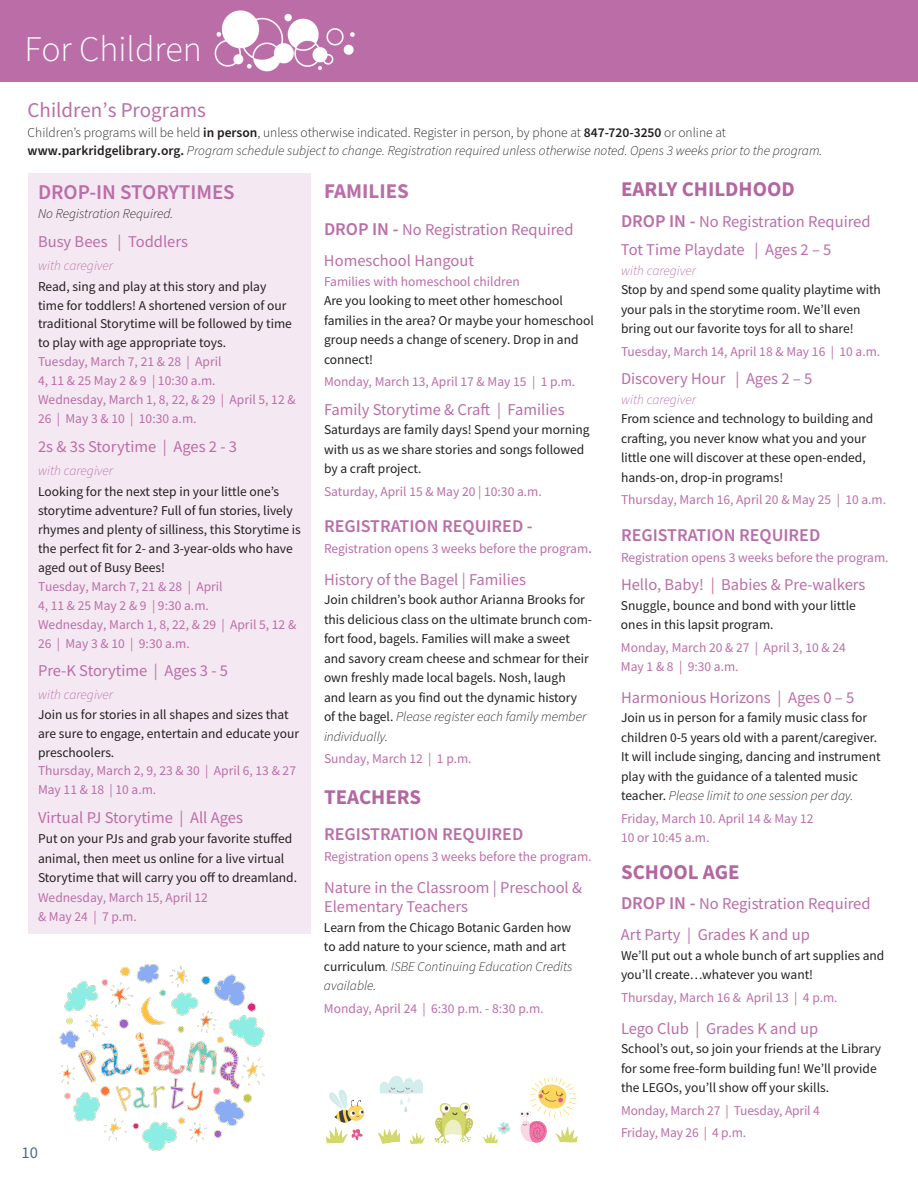
<style>
.page{position:relative;width:918px;height:1188px;background:#fff}
.page>*{position:absolute;margin:0;border:0;box-sizing:border-box;transform-origin:0 0}
.t1{font:300 36px "Source Sans Pro";color:#fff}
.t2{font:700 21px "Source Sans Pro";color:#b267a0}
.t3{font:21px "Source Sans Pro";color:#bb6da8}
.t4{font:600 21px "Source Sans Pro";color:#bb6da8}
.t5{font:700 21px "Source Sans Pro";color:#bb6da8}
.t6{font:600 18px "Source Sans Pro";color:#bb6da8}
.t7{font:16.5px/19.5px "Source Sans Pro";color:#bb6da8}
.t8{font:16.5px "Source Sans Pro";color:#4b6b94}
.t9{font:13.5px/19.5px "Source Sans Pro";color:#231f20}
.t10{font:13.5px/19.5px "Source Sans Pro";color:#bb6da8}
.t11{font:italic 300 13.5px/18px "Source Sans Pro";color:#231f20}
.s1{font-style:normal}
.s2{font-weight:600;font-style:normal}
.s3{font-weight:600;font-size:18px}
.s4{color:#bb6da8}
.s5{font-size:16.5px}
.s6{font-weight:300;font-style:italic}
.s7{font-weight:300;font-style:italic;color:#bb6da8}
</style>
<div class="page">
<div style="left:28px;top:173px;width:282px;height:761px;background:#f4e9f2"></div>
<div style="left:0;top:0;width:918px;height:82px;background:#bb6da8"></div>
<img style="left:58px;top:964px;width:207px;height:188px">
<img style="left:325px;top:1076px;width:253px;height:68px">
<img style="left:214px;top:10px;width:141px;height:62px">
<p class="t1" style="left:25px;top:25px;width:179px">For Children</p>
<p class="t3" style="left:28px;top:97px;width:180px">Children’s Programs</p>
<p class="t11" style="left:28px;top:124px;width:796px"><span class="s1">Children’s programs will be held</span> <span class="s2">in person</span><span class="s1">, unless otherwise indicated. Register in person, by phone at</span> <span class="s2">847-720-3250</span> <span class="s1">or online at </span><span class="s2">www.parkridgelibrary.org.</span> Program schedule subject to change. Registration required unless otherwise noted. Opens 3 weeks prior to the program.</p>
<p class="t5" style="left:324px;top:177px;width:86px">FAMILIES</p>
<p class="t7" style="left:324px;top:219px;width:251px"><span class="s3">DROP IN -</span> No Registration Required</p>
<p class="t7" style="left:324px;top:251px;width:152px">Homeschool Hangout</p>
<p class="t9" style="left:324px;top:271px;width:272px"><span class="s4">Families with homeschool children<br></span>Are you looking to meet other homeschool families in the area? Or maybe your homeschool group needs a change of scenery. Drop in and connect!</p>
<p class="t10" style="left:324px;top:372px;width:253px">Monday, March 13, April 17 &amp; May 15 | 1 p.m.</p>
<p class="t7" style="left:324px;top:400px;width:242px">Family Storytime &amp; Craft | Families</p>
<p class="t9" style="left:324px;top:420px;width:267px">Saturdays are family days! Spend your morning with us as we share stories and songs followed by a craft project.</p>
<p class="t10" style="left:324px;top:482px;width:219px">Saturday, April 15 &amp; May 20 | 10:30 a.m.</p>
<p class="t6" style="left:324px;top:514px;width:210px">REGISTRATION REQUIRED -</p>
<p class="t10" style="left:324px;top:539px;width:270px">Registration opens 3 weeks before the program<span class="s5">.</span></p>
<p class="t7" style="left:324px;top:569px;width:204px">History of the Bagel | Families</p>
<p class="t9" style="left:324px;top:590px;width:270px">Join children’s book author Arianna Brooks for this delicious class on the ultimate brunch com&shy;fort food, bagels. Families will make a sweet and savory cream cheese and schmear for their own freshly made local bagels. Nosh, laugh<br>and learn as you find out the dynamic history<br>of the bagel. <span class="s6">Please register each family member individually.</span></p>
<p class="t10" style="left:324px;top:749px;width:149px">Sunday, March 12 | 1 p.m.</p>
<p class="t2" style="left:324px;top:783px;width:99px">TEACHERS</p>
<p class="t6" style="left:324px;top:822px;width:201px">REGISTRATION REQUIRED</p>
<p class="t10" style="left:324px;top:847px;width:269px">Registration opens 3 weeks before the program.</p>
<p class="t7" style="left:324px;top:877px;width:260px">Nature in the Classroom | Preschool &amp;<br>Elementary Teachers</p>
<p class="t9" style="left:324px;top:917px;width:250px">Learn from the Chicago Botanic Garden how to add nature to your science, math and art curriculum<span class="s6">. ISBE Continuing Education Credits available.</span></p>
<p class="t10" style="left:324px;top:998px;width:221px">Monday, April 24 | 6:30 p.m. - 8:30 p.m.</p>
<p class="t2" style="left:621px;top:175px;width:175px">EARLY CHILDHOOD</p>
<p class="t7" style="left:621px;top:211px;width:251px"><span class="s3">DROP IN -</span> No Registration Required</p>
<p class="t7" style="left:621px;top:240px;width:212px">Tot Time Playdate | Ages 2 – 5</p>
<p class="t9" style="left:621px;top:260px;width:261px"><span class="s7">with caregiver<br></span>Stop by and spend some quality playtime with your pals in the storytime room. We’ll even bring out our favorite toys for all to share!</p>
<p class="t10" style="left:621px;top:341px;width:261px">Tuesday, March 14, April 18 &amp; May 16 | 10 a.m.</p>
<p class="t7" style="left:621px;top:369px;width:193px">Discovery Hour | Ages 2 – 5</p>
<p class="t9" style="left:621px;top:390px;width:254px"><span class="s7">with caregiver<br></span>From science and technology to building and crafting, you never know what you and your little one will discover at these open-ended, hands-on, drop-in programs!</p>
<p class="t10" style="left:621px;top:490px;width:267px">Thursday, March 16, April 20 &amp; May 25 | 10 a.m.</p>
<p class="t6" style="left:621px;top:523px;width:201px">REGISTRATION REQUIRED</p>
<p class="t10" style="left:621px;top:547px;width:269px">Registration opens 3 weeks before the program.</p>
<p class="t7" style="left:621px;top:575px;width:246px">Hello, Baby! | Babies &amp; Pre-walkers</p>
<p class="t9" style="left:621px;top:595px;width:236px">Snuggle, bounce and bond with your little ones in this lapsit program.</p>
<p class="t10" style="left:621px;top:637px;width:226px">Monday, March 20 &amp; 27 | April 3, 10 &amp; 24<br>May 1 &amp; 8 | 9:30 a.m.</p>
<p class="t7" style="left:621px;top:688px;width:235px">Harmonious Horizons | Ages 0 – 5</p>
<p class="t9" style="left:621px;top:708px;width:261px">Join us in person for a family music class for children 0-5 years old with a parent/caregiver.<br>It will include singing, dancing and instrument play with the guidance of a talented music teacher. <span class="s6">Please limit to one session per day.</span></p>
<p class="t10" style="left:621px;top:809px;width:194px">Friday, March 10. April 14 &amp; May 12<br>10 or 10:45 a.m.</p>
<p class="t2" style="left:621px;top:857px;width:120px">SCHOOL AGE</p>
<p class="t7" style="left:621px;top:893px;width:251px"><span class="s3">DROP IN -</span> No Registration Required</p>
<p class="t7" style="left:621px;top:925px;width:190px">Art Party | Grades K and up</p>
<p class="t9" style="left:621px;top:946px;width:265px">We’ll put out a whole bunch of art supplies and you’ll create…whatever you want!</p>
<p class="t10" style="left:621px;top:988px;width:218px">Thursday, March 16 &amp; April 13 | 4 p.m.</p>
<p class="t7" style="left:621px;top:1018px;width:199px">Lego Club | Grades K and up</p>
<p class="t9" style="left:621px;top:1039px;width:262px">School’s out, so join your friends at the Library for some free-form building fun! We’ll provide the LEGOs, you’ll show off your skills.</p>
<p class="t10" style="left:621px;top:1099px;width:200px;line-height:22.5px">Monday, March 27 | Tuesday, April 4<br>Friday, May 26 | 4 p.m.</p>
<p class="t4" style="left:38px;top:178px;width:198px">DROP-IN STORYTIMES</p>
<p class="t11" style="left:38px;top:205px;width:137px">No Registration Required.</p>
<p class="t7" style="left:38px;top:232px;width:152px">Busy Bees | Toddlers</p>
<p class="t9" style="left:38px;top:256px;width:230px;line-height:20.2px"><span class="s7">with caregiver<br></span>Read, sing and play at this story and play</p>
<p class="t9" style="left:38px;top:296px;width:259px;line-height:18.9px">time for toddlers! A shortened version of our traditional Storytime will be followed by time to play with age appropriate toys.<br><span class="s4">Tuesday, March 7, 21 &amp; 28 | April<br>4, 11 &amp; 25 May 2 &amp; 9 | 10:30 a.m.<br>Wednesday, March 1, 8, 22, &amp; 29 | April 5, 12 &amp; 26 | May 3 &amp; 10 | 10:30 a.m.</span></p>
<p class="t7" style="left:38px;top:437px;width:200px">2s &amp; 3s Storytime | Ages 2 - 3</p>
<p class="t9" style="left:38px;top:460px;width:243px;line-height:20.4px"><span class="s7">with caregiver<br></span>Looking for the next step in your little one’s</p>
<p class="t9" style="left:38px;top:500px;width:264px">storytime adventure? Full of fun stories, lively rhymes and plenty of silliness, this Storytime is the perfect fit for 2- and 3-year-olds who have aged out of Busy Bees!<br><span class="s4">Tuesday, March 7, 21 &amp; 28 | April<br>4, 11 &amp; 25 May 2 &amp; 9 | 9:30 a.m.</span></p>
<p class="t10" style="left:38px;top:614px;width:260px">Wednesday, March 1, 8, 22, &amp; 29 | April 5, 12 &amp;<br>26 | May 3 &amp; 10 | 9:30 a.m.</p>
<p class="t7" style="left:38px;top:661px;width:192px">Pre-K Storytime | Ages 3 - 5</p>
<p class="t9" style="left:38px;top:685px;width:252px;line-height:20px"><span class="s7">with caregiver<br></span>Join us for stories in all shapes and sizes that</p>
<p class="t9" style="left:38px;top:724px;width:263px;line-height:18.8px">are sure to engage, entertain and educate your preschoolers.<br><span class="s4">Thursday, March 2, 9, 23 &amp; 30 | April 6, 13 &amp; 27<br>May 11 &amp; 18 | 10 a.m.</span></p>
<p class="t7" style="left:38px;top:807px;width:206px">Virtual PJ Storytime | All Ages</p>
<p class="t9" style="left:38px;top:829px;width:261px">Put on your PJs and grab your favorite stuffed animal, then meet us online for a live virtual Storytime that will carry you off to dreamland.<br><span class="s4">Wednesday, March 15, April 12<br>&amp; May 24 | 7 p.m.</span></p>
<p class="t8" style="left:21px;top:1142px;width:18px">10</p>
</div>
